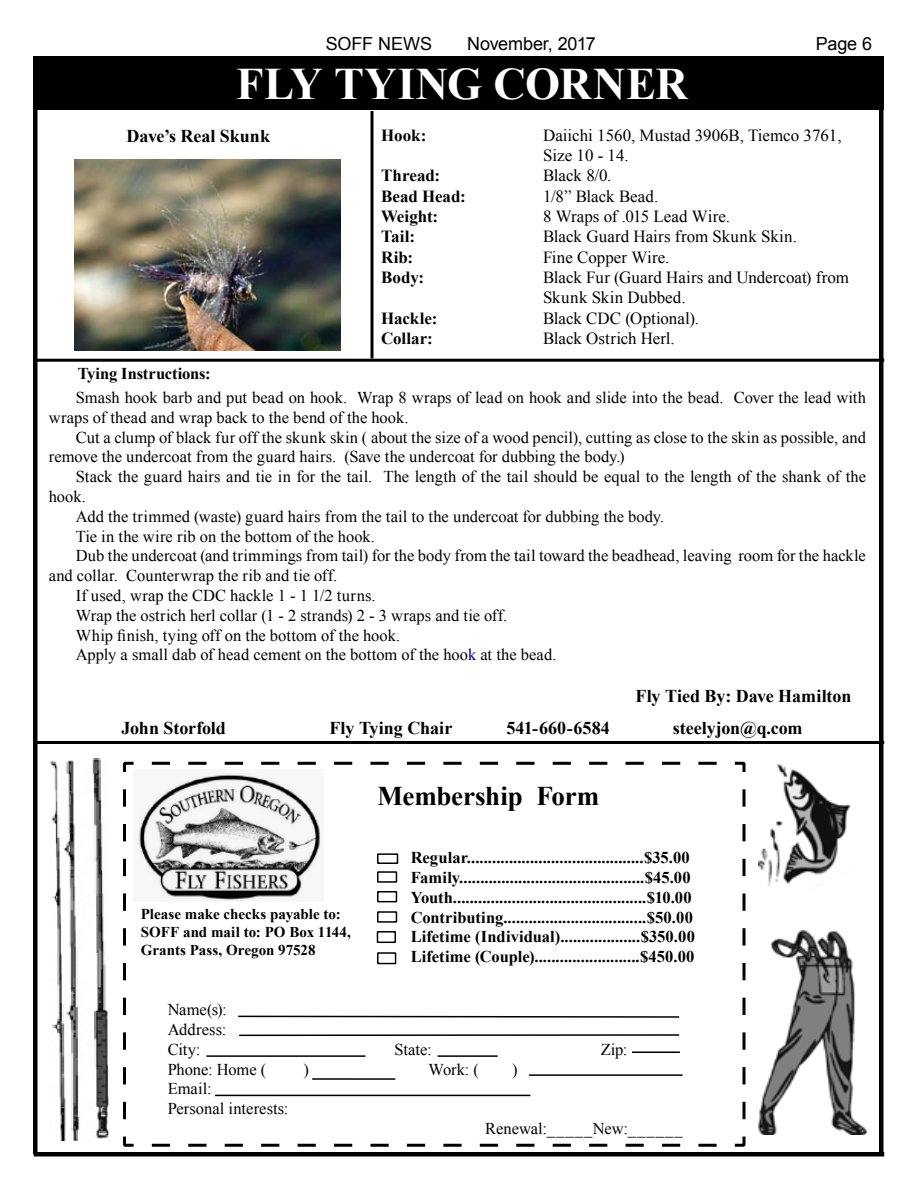
<style>
.page{position:relative;width:918px;height:1188px;background:#fff}
.page>*{position:absolute;margin:0;border:0;box-sizing:border-box;transform-origin:0 0}
.t1{font:700 45px "Times New Roman";letter-spacing:.01em;color:#fff}
.t2{font:700 27px "Times New Roman";letter-spacing:-.01em;color:#000}
.t3{font:700 18px "Times New Roman";letter-spacing:-.005em;color:#000}
.t4{font:18px "Arial";letter-spacing:-.005em;color:#000}
.t5{font:16.95px/20.4px "Times New Roman";color:#000}
.t6{font:700 16.95px "Times New Roman";color:#000}
.t7{font:16.5px/19.8px "Times New Roman";letter-spacing:.005em;color:#000}
.t8{font:700 16.5px/19.8px "Times New Roman";color:#000}
.t9{font:700 15px/18px "Times New Roman";color:#000}
.s1{color:#000080}
</style>
<div class="page">
<div style="left:34px;top:56px;width:850px;height:54px;background:#000"></div>
<svg style="left:123px;top:761px;width:623px;height:386px"></svg>
<img style="left:50px;top:759px;width:59px;height:381px">
<img style="left:759px;top:764px;width:92px;height:123px">
<img style="left:759px;top:931px;width:108px;height:203px">
<img style="left:134px;top:770px;width:190px;height:132px">
<hr style="left:234px;top:1015px;width:445px;height:2px;background:#fff">
<svg style="left:235px;top:1012px;width:446px;height:7px"></svg>
<hr style="left:239px;top:1034px;width:440px;height:2px;background:#000">
<hr style="left:206px;top:1055px;width:159px;height:2px;background:#000">
<hr style="left:438px;top:1055px;width:60px;height:2px;background:#000">
<hr style="left:312px;top:1078px;width:83px;height:2px;background:#000">
<hr style="left:215px;top:1095px;width:315px;height:1px;background:#000">
<div style="left:378px;top:854px;width:20px;height:9px;background:#fff"></div>
<div style="left:377px;top:853px;width:21px;height:11px;border:2px solid #000"></div>
<div style="left:378px;top:872px;width:18px;height:10px;background:#fff"></div>
<div style="left:377px;top:871px;width:20px;height:12px;border:2px solid #000"></div>
<div style="left:378px;top:892px;width:18px;height:10px;background:#fff"></div>
<div style="left:377px;top:891px;width:20px;height:11px;border:2px solid #000"></div>
<div style="left:378px;top:912px;width:18px;height:10px;background:#fff"></div>
<div style="left:377px;top:911px;width:20px;height:12px;border:2px solid #000"></div>
<div style="left:378px;top:953px;width:18px;height:11px;background:#fff"></div>
<div style="left:377px;top:952px;width:19px;height:12px;border:2px solid #000"></div>
<div style="left:377px;top:932px;width:18px;height:10px;background:#fff"></div>
<div style="left:377px;top:931px;width:19px;height:12px;border:2px solid #000"></div>
<div style="left:33px;top:110px;width:5px;height:1044px;background:#000"></div>
<div style="left:879px;top:110px;width:5px;height:1044px;background:#000"></div>
<hr style="left:34px;top:1152px;width:850px;height:4px;background:#000">
<hr style="left:34px;top:741px;width:850px;height:3px;background:#000">
<hr style="left:34px;top:359px;width:850px;height:3px;background:#000">
<svg style="left:370px;top:111px;width:4px;height:247px"></svg>
<hr style="left:632px;top:1052px;width:48px;height:1px;background:#000">
<hr style="left:529px;top:1074px;width:154px;height:2px;background:#000">
<img style="left:74px;top:160px;width:266px;height:190px">
<p class="t4" style="left:326px;top:32px;width:108px">SOFF NEWS</p>
<p class="t4" style="left:467px;top:32px;width:130px">November, 2017</p>
<p class="t4" style="left:816px;top:32px;width:58px">Page 6</p>
<h1 class="t1" style="left:236px;top:52px;width:453px">FLY TYING CORNER</h1>
<p class="t3" style="left:127px;top:124px;width:145px">Dave’s Real Skunk</p>
<p class="t6" style="left:381px;top:123px;width:47px">Hook:</p>
<p class="t5" style="left:543px;top:124px;width:300px">Daiichi 1560, Mustad 3906B, Tiemco 3761,<br>Size 10 - 14.</p>
<p class="t6" style="left:381px;top:164px;width:61px">Thread:</p>
<p class="t5" style="left:543px;top:165px;width:70px">Black 8/0.</p>
<p class="t6" style="left:381px;top:184px;width:86px">Bead Head:</p>
<p class="t5" style="left:543px;top:185px;width:117px">1/8” Black Bead.</p>
<p class="t6" style="left:381px;top:205px;width:59px">Weight:</p>
<p class="t5" style="left:543px;top:206px;width:188px">8 Wraps of .015 Lead Wire.</p>
<p class="t6" style="left:381px;top:225px;width:35px">Tail:</p>
<p class="t5" style="left:543px;top:226px;width:255px">Black Guard Hairs from Skunk Skin.</p>
<p class="t6" style="left:381px;top:245px;width:33px">Rib:</p>
<p class="t5" style="left:543px;top:246px;width:128px">Fine Copper Wire.</p>
<p class="t6" style="left:381px;top:266px;width:45px">Body:</p>
<p class="t5" style="left:543px;top:267px;width:307px">Black Fur (Guard Hairs and Undercoat) from<br>Skunk Skin Dubbed.</p>
<p class="t6" style="left:381px;top:306px;width:58px">Hackle:</p>
<p class="t5" style="left:543px;top:308px;width:157px">Black CDC (Optional).</p>
<p class="t6" style="left:381px;top:327px;width:53px">Collar:</p>
<p class="t5" style="left:543px;top:328px;width:133px">Black Ostrich Herl.</p>
<p class="t8" style="left:78px;top:364px;width:134px">Tying Instructions:</p>
<p class="t7" style="left:49px;top:387px;width:819px;text-indent:27px">Smash hook barb and put bead on hook. Wrap 8 wraps of lead on hook and slide into the bead. Cover the lead with wraps of thead and wrap back to the bend of the hook.</p>
<p class="t7" style="left:49px;top:427px;width:819px;text-indent:27px">Cut a clump of black fur off the skunk skin ( about the size of a wood pencil), cutting as close to the skin as possible, and remove the undercoat from the guard hairs. (Save the undercoat for dubbing the body.)</p>
<p class="t7" style="left:76px;top:466px;width:792px">Stack the guard hairs and tie in for the tail. The length of the tail should be equal to the length of the shank of the</p>
<p class="t7" style="left:49px;top:486px;width:39px">hook.</p>
<p class="t7" style="left:76px;top:506px;width:590px">Add the trimmed (waste) guard hairs from the tail to the undercoat for dubbing the body.</p>
<p class="t7" style="left:76px;top:526px;width:301px">Tie in the wire rib on the bottom of the hook.</p>
<p class="t7" style="left:76px;top:546px;width:792px">Dub the undercoat (and trimmings from tail) for the body from the tail toward the beadhead, leaving room for the hackle</p>
<p class="t7" style="left:49px;top:565px;width:290px">and collar. Counterwrap the rib and tie off.</p>
<p class="t7" style="left:76px;top:585px;width:301px">If used, wrap the CDC hackle 1 - 1 1/2 turns.</p>
<p class="t7" style="left:76px;top:605px;width:433px">Wrap the ostrich herl collar (1 - 2 strands) 2 - 3 wraps and tie off.</p>
<p class="t7" style="left:76px;top:625px;width:326px">Whip finish, tying off on the bottom of the hook.</p>
<p class="t7" style="left:76px;top:645px;width:482px">Apply a small dab of head cement on the bottom of the hoo<span class="s1">k</span> at the bead.</p>
<p class="t3" style="left:635px;top:683px;width:217px">Fly Tied By: Dave Hamilton</p>
<p class="t3" style="left:122px;top:715px;width:106px">John Storfold</p>
<p class="t3" style="left:329px;top:715px;width:124px">Fly Tying Chair</p>
<p class="t3" style="left:506px;top:715px;width:105px">541-660-6584</p>
<p class="t3" style="left:673px;top:715px;width:131px">steelyjon@q.com</p>
<p class="t9" style="left:141px;top:904px;width:212px">Please make checks payable to:<br>SOFF and mail to: PO Box 1144,<br>Grants Pass, Oregon 97528</p>
<p class="t7" style="left:168px;top:1000px;width:60px;text-align:justify">Name(s):<br>Address:<br>City:</p>
<h2 class="t2" style="left:378px;top:778px;width:223px">Membership Form</h2>
<p class="t8" style="left:411px;top:847px;width:286px">Regular..........................................$35.00<br>Family............................................$45.00<br>Youth..............................................$10.00<br>Contributing..................................$50.00<br>Lifetime (Individual)...................$350.00<br>Lifetime (Couple).........................$450.00</p>
<p class="t7" style="left:394px;top:1039px;width:39px">State:</p>
<p class="t7" style="left:601px;top:1039px;width:28px">Zip:</p>
<p class="t7" style="left:168px;top:1059px;width:100px">Phone: Home (</p>
<p class="t7" style="left:303px;top:1059px;width:7px">)</p>
<p class="t7" style="left:429px;top:1059px;width:52px">Work: (</p>
<p class="t7" style="left:512px;top:1059px;width:7px">)</p>
<p class="t7" style="left:168px;top:1079px;width:122px">Email:<br>Personal interests:</p>
<p class="t7" style="left:485px;top:1118px;width:199px">Renewal:_____New:______</p>
</div>
